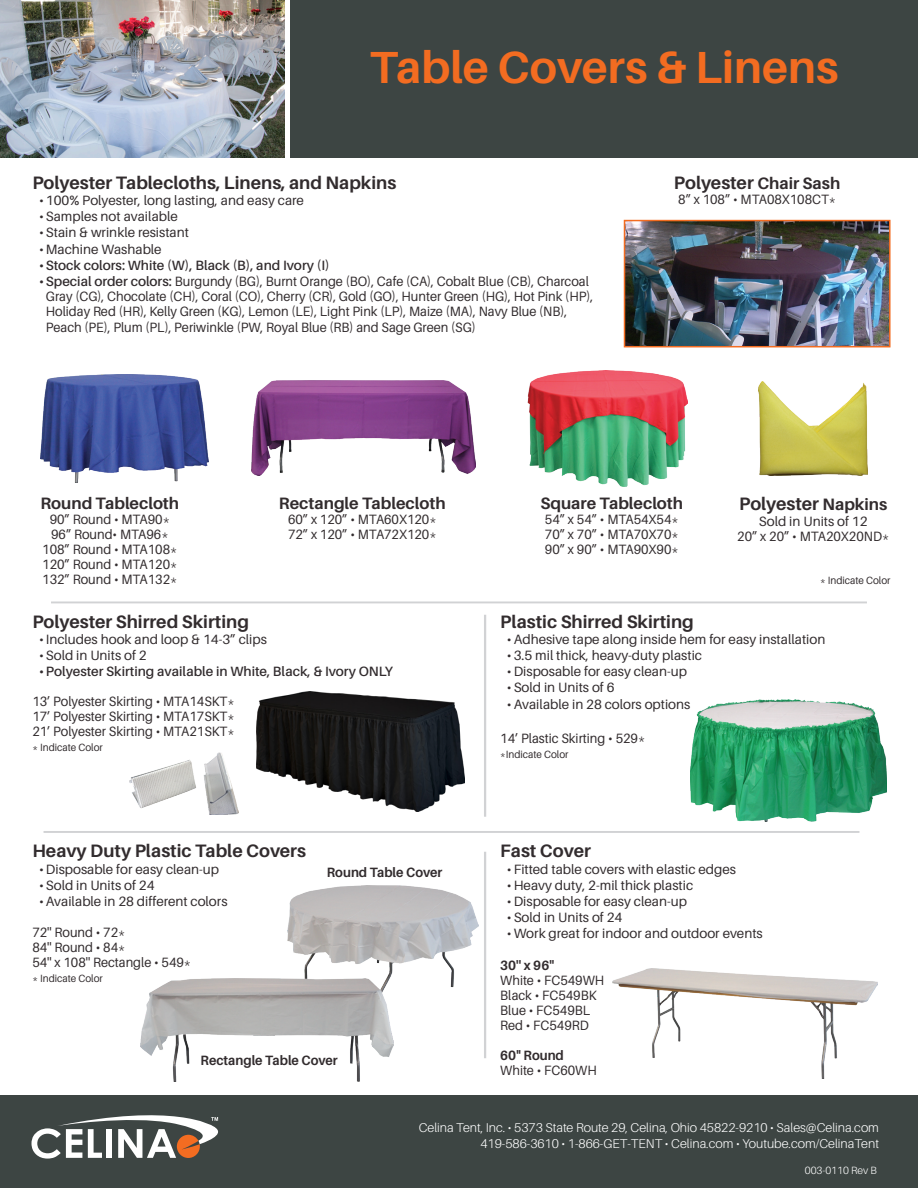
<style>
.page{position:relative;width:918px;height:1188px;background:#fff}
.page>*{position:absolute;margin:0;border:0;box-sizing:border-box;transform-origin:0 0}
.t1{font:700 45px "Aileron";color:#f36c21}
.t2{font:700 18px "Aileron";color:#322c2e}
.t3{font:700 16.5px "Aileron";color:#322c2e}
.t4{font:13.5px/15.5px "Aileron";color:#322c2e;scale:.95 1}
.t5{font:13.5px "Aileron";color:#322c2e}
.t6{font:600 13.5px "Aileron";color:#322c2e}
.t7{font:700 13.5px "Aileron";color:#322c2e;scale:.95 1}
.t8{font:300 12.75px "Aileron";color:#fff}
.t9{font:10.5px "Aileron";color:#322c2e;scale:.95 1}
.t10{font:300 10.5px "Aileron";color:#fff}
.s1{font-weight:600}
.s2{font-size:16.5px}
</style>
<div class="page">
<img style="left:288px;top:886px;width:190px;height:102px">
<img style="left:141px;top:979px;width:253px;height:103px">
<hr style="left:51px;top:601px;width:816px;height:2px;background:#d1d2d4">
<img style="left:691px;top:700px;width:196px;height:121px">
<img style="left:613px;top:968px;width:264px;height:110px">
<img style="left:759px;top:381px;width:109px;height:94px">
<img style="left:40px;top:374px;width:168px;height:108px">
<img style="left:528px;top:370px;width:160px;height:116px">
<img style="left:623px;top:219px;width:268px;height:129px">
<img style="left:252px;top:381px;width:223px;height:94px">
<img style="left:256px;top:691px;width:208px;height:120px">
<hr style="left:44px;top:831px;width:815px;height:2px;background:#d1d2d4">
<div style="left:291px;top:0;width:627px;height:157px;background:#3d4543"></div>
<img style="left:0;top:0;width:284px;height:157px">
<div style="left:0;top:1095px;width:918px;height:93px;background:#3d4543"></div>
<svg style="left:32px;top:1115px;width:187px;height:44px"></svg>
<hr style="left:484px;top:615px;width:2px;height:202px;background:#d1d2d4">
<hr style="left:484px;top:852px;width:2px;height:206px;background:#d1d2d4">
<img style="left:130px;top:753px;width:109px;height:62px">
<p class="t1" style="left:370px;top:42px;width:470px">Table Covers &amp; Linens</p>
<p class="t2" style="left:32px;top:173px;width:365px">Polyester Tablecloths, Linens, and Napkins</p>
<p class="t5" style="left:39px;top:193px;width:266px">•100% Polyester, long lasting, and easy care</p>
<p class="t5" style="left:39px;top:209px;width:140px">•Samples not available</p>
<p class="t5" style="left:39px;top:225px;width:151px">•Stain &amp; wrinkle resistant</p>
<p class="t5" style="left:39px;top:242px;width:124px">•Machine Washable</p>
<p class="t6" style="left:39px;top:258px;width:292px">•Stock colors: White (W), Black (B), and Ivory (I)</p>
<p class="t4" style="left:46px;top:274px;width:578px;text-indent:-7px"><span class="s1">•Special order colors:</span> Burgundy (BG), Burnt Orange (BO), Cafe (CA), Cobalt Blue (CB), Charcoal Gray (CG), Chocolate (CH), Coral (CO), Cherry (CR), Gold (GO), Hunter Green (HG), Hot Pink (HP), Holiday Red (HR), Kelly Green (KG), Lemon (LE), Light Pink (LP), Maize (MA), Navy Blue (NB), Peach (PE), Plum (PL), Periwinkle (PW, Royal Blue (RB) and Sage Green (SG)</p>
<p class="t2" style="left:674px;top:173px;width:168px">Polyester <span class="s2">Chair Sash</span></p>
<p class="t4" style="left:678px;top:192px;width:168px">8” x 108” • MTA08X108CT*</p>
<p class="t3" style="left:40px;top:494px;width:140px">Round Tablecloth</p>
<p class="t4" style="left:50px;top:512px;width:128px">90” Round • MTA90*</p>
<p class="t4" style="left:51px;top:527px;width:125px">96” Round• MTA96*</p>
<p class="t4" style="left:42px;top:542px;width:144px">108” Round • MTA108*</p>
<p class="t4" style="left:42px;top:557px;width:144px">120” Round • MTA120*</p>
<p class="t4" style="left:42px;top:572px;width:144px">132” Round • MTA132*</p>
<p class="t3" style="left:279px;top:494px;width:168px">Rectangle Tablecloth</p>
<p class="t4" style="left:288px;top:512px;width:158px">60” x 120” • MTA60X120*</p>
<p class="t4" style="left:288px;top:527px;width:158px">72” x 120” • MTA72X120*</p>
<p class="t2" style="left:32px;top:611px;width:218px">Polyester Shirred Skirting</p>
<p class="t5" style="left:39px;top:632px;width:229px">•Includes hook and loop &amp; 14-3” clips</p>
<p class="t5" style="left:39px;top:648px;width:109px">•Sold in Units of 2</p>
<p class="t6" style="left:39px;top:664px;width:355px">•Polyester Skirting available in White, Black, &amp; Ivory ONLY</p>
<p class="t4" style="left:32px;top:694px;width:214px">13’ Polyester Skirting • MTA14SKT*</p>
<p class="t4" style="left:32px;top:709px;width:214px">17’ Polyester Skirting • MTA17SKT*</p>
<p class="t4" style="left:32px;top:724px;width:214px">21’ Polyester Skirting • MTA21SKT*</p>
<p class="t9" style="left:32px;top:742px;width:76px">* Indicate Color</p>
<p class="t2" style="left:32px;top:841px;width:275px">Heavy Duty Plastic Table Covers</p>
<p class="t5" style="left:39px;top:862px;width:181px">•Disposable for easy clean-up</p>
<p class="t5" style="left:39px;top:878px;width:117px">•Sold in Units of 24</p>
<p class="t5" style="left:39px;top:894px;width:190px">•Available in 28 different colors</p>
<p class="t4" style="left:32px;top:925px;width:99px">72'' Round • 72*</p>
<p class="t4" style="left:32px;top:940px;width:99px">84'' Round • 84*</p>
<p class="t4" style="left:32px;top:955px;width:169px">54'' x 108'' Rectangle • 549*</p>
<p class="t9" style="left:32px;top:973px;width:76px">* Indicate Color</p>
<p class="t7" style="left:327px;top:864px;width:123px">Round Table Cover</p>
<p class="t7" style="left:201px;top:1053px;width:146px">Rectangle Table Cover</p>
<p class="t3" style="left:540px;top:494px;width:144px">Square Tablecloth</p>
<p class="t4" style="left:545px;top:512px;width:142px">54” x 54” • MTA54X54*</p>
<p class="t4" style="left:545px;top:527px;width:142px">70” x 70” • MTA70X70*</p>
<p class="t4" style="left:545px;top:542px;width:142px">90” x 90” • MTA90X90*</p>
<p class="t2" style="left:739px;top:494px;width:150px">Polyester <span class="s2">Napkins</span></p>
<p class="t5" style="left:759px;top:514px;width:110px">Sold in Units of 12</p>
<p class="t4" style="left:737px;top:529px;width:162px">20” x 20” • MTA20X20ND*</p>
<p class="t9" style="left:820px;top:575px;width:76px">* Indicate Color</p>
<p class="t2" style="left:500px;top:611px;width:195px">Plastic Shirred Skirting</p>
<p class="t5" style="left:507px;top:632px;width:320px">•Adhesive tape along inside hem for easy installation</p>
<p class="t5" style="left:507px;top:648px;width:197px">•3.5 mil thick, heavy-duty plastic</p>
<p class="t5" style="left:507px;top:664px;width:181px">•Disposable for easy clean-up</p>
<p class="t5" style="left:507px;top:680px;width:109px">•Sold in Units of 6</p>
<p class="t5" style="left:507px;top:696px;width:185px">•Available in 28 colors options</p>
<p class="t4" style="left:500px;top:731px;width:154px">14’ Plastic Skirting • 529*</p>
<p class="t9" style="left:500px;top:749px;width:73px">*Indicate Color</p>
<p class="t2" style="left:500px;top:841px;width:92px">Fast Cover</p>
<p class="t5" style="left:507px;top:862px;width:231px">•Fitted table covers with elastic edges</p>
<p class="t5" style="left:507px;top:878px;width:188px">•Heavy duty, 2-mil thick plastic</p>
<p class="t5" style="left:507px;top:894px;width:181px">•Disposable for easy clean-up</p>
<p class="t5" style="left:507px;top:910px;width:117px">•Sold in Units of 24</p>
<p class="t5" style="left:507px;top:926px;width:257px">•Work great for indoor and outdoor events</p>
<p class="t7" style="left:500px;top:957px;width:59px">30'' x 96''</p>
<p class="t4" style="left:500px;top:972px;width:111px">White • FC549WH</p>
<p class="t4" style="left:500px;top:987px;width:103px">Black • FC549BK</p>
<p class="t4" style="left:500px;top:1002px;width:96px">Blue • FC549BL</p>
<p class="t4" style="left:500px;top:1017px;width:95px">Red • FC549RD</p>
<p class="t7" style="left:500px;top:1047px;width:69px">60" Round</p>
<p class="t4" style="left:500px;top:1062px;width:103px">White • FC60WH</p>
<p class="t8" style="left:419px;top:1121px;width:462px">Celina Tent, Inc. • 5373 State Route 29, Celina, Ohio 45822-9210 • Sales@Celina.com</p>
<p class="t8" style="left:480px;top:1136px;width:400px">419-586-3610 • 1-866-GET-TENT • Celina.com • Youtube.com/CelinaTent</p>
<p class="t10" style="left:805px;top:1165px;width:74px">003-0110 Rev B</p>
</div>
